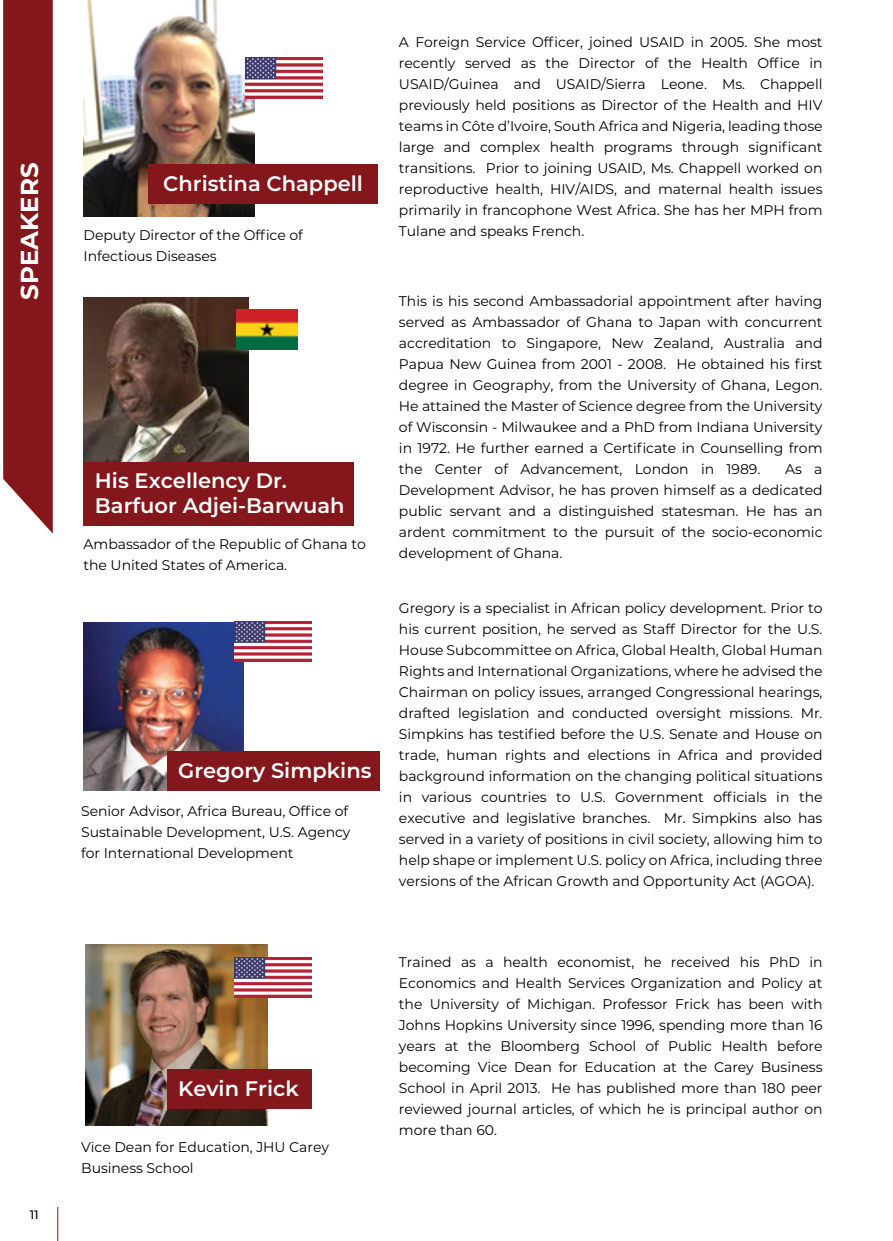
<style>
.page{position:relative;width:893px;height:1241px;background:#fff}
.page>*{position:absolute;margin:0;border:0;box-sizing:border-box;transform-origin:0 0}
.t1{font:700 24.5px "Montserrat";color:#fff}
.t2{font:600 21px/25.2px "Montserrat";color:#fff}
.t3{font:14px/21px "Montserrat";letter-spacing:-.005em;color:#000;text-align:justify}
.t4{font:500 12.25px "Montserrat";color:#000}
</style>
<div class="page">
<img style="left:86px;top:944px;width:181px;height:181px">
<img style="left:83px;top:623px;width:160px;height:166px">
<hr style="left:57px;top:1206px;width:1px;height:34px;background:#84171b">
<svg style="left:3px;top:0;width:50px;height:533px;background:#8b2428"></svg>
<img style="left:84px;top:0;width:171px;height:216px">
<img style="left:83px;top:298px;width:166px;height:165px">
<img style="left:245px;top:57px;width:77px;height:41px">
<div style="left:148px;top:164px;width:230px;height:40px;background:#84171b"></div>
<div style="left:84px;top:462px;width:270px;height:64px;background:#84171b"></div>
<div style="left:167px;top:750px;width:212px;height:40px;background:#84171b"></div>
<img style="left:234px;top:621px;width:78px;height:40px">
<div style="left:167px;top:1069px;width:145px;height:39px;background:#84171b"></div>
<img style="left:234px;top:957px;width:78px;height:40px">
<img style="left:237px;top:309px;width:61px;height:40px">
<h1 class="t1" style="left:12px;top:300px;width:138px;rotate:-90deg">SPEAKERS</h1>
<p class="t4" style="left:30px;top:1205px;width:11px">11</p>
<h2 class="t2" style="left:163px;top:170px;width:201px">Christina Chappell</h2>
<p class="t3" style="left:84px;top:224px;width:221px">Deputy Director of the Office of<br>Infectious Diseases</p>
<h2 class="t2" style="left:95px;top:467px;width:251px">His Excellency Dr.<br>Barfuor Adjei-Barwuah</h2>
<p class="t3" style="left:84px;top:533px;width:284px">Ambassador of the Republic of Ghana to the United States of America.</p>
<h2 class="t2" style="left:178px;top:756px;width:195px">Gregory Simpkins</h2>
<p class="t3" style="left:81px;top:800px;width:271px;text-align:left">Senior Advisor, Africa Bureau, Office of<br>Sustainable Development, U.S. Agency for International Development</p>
<h2 class="t2" style="left:178px;top:1075px;width:122px">Kevin Frick</h2>
<p class="t3" style="left:81px;top:1136px;width:249px">Vice Dean for Education, JHU Carey<br>Business School</p>
<p class="t3" style="left:399px;top:31px;width:425px">A Foreign Service Officer, joined USAID in 2005. She most recently served as the Director of the Health Office in USAID/Guinea and USAID/Sierra Leone. Ms. Chappell previously held positions as Director of the Health and HIV teams in Côte d’Ivoire, South Africa and Nigeria, leading those large and complex health programs through significant transitions. Prior to joining USAID, Ms. Chappell worked on reproductive health, HIV/AIDS, and maternal health issues primarily in francophone West Africa. She has her MPH from Tulane and speaks French.</p>
<p class="t3" style="left:399px;top:290px;width:425px">This is his second Ambassadorial appointment after having served as Ambassador of Ghana to Japan with concurrent accreditation to Singapore, New Zealand, Australia and Papua New Guinea from 2001 - 2008. He obtained his first degree in Geography, from the University of Ghana, Legon.<br>He attained the Master of Science degree from the University of Wisconsin - Milwaukee and a PhD from Indiana University in 1972. He further earned a Certificate in Counselling from the Center of Advancement, London in 1989.</p>
<p class="t3" style="left:399px;top:458px;width:425px;text-indent:386px">As a Development Advisor, he has proven himself as a dedicated public servant and a distinguished statesman. He has an ardent commitment to the pursuit of the socio-economic development of Ghana.</p>
<p class="t3" style="left:399px;top:597px;width:425px">Gregory is a specialist in African policy development. Prior to his current position, he served as Staff Director for the U.S.<br>House Subcommittee on Africa, Global Health, Global Human Rights and International Organizations, where he advised the Chairman on policy issues, arranged Congressional hearings, drafted legislation and conducted oversight missions. Mr.<br>Simpkins has testified before the U.S. Senate and House on trade, human rights and elections in Africa and provided background information on the changing political situations in various countries to U.S. Government officials in the executive and legislative branches. Mr. Simpkins also has served in a variety of positions in civil society, allowing him to help shape or implement U.S. policy on Africa, including three versions of the African Growth and Opportunity Act (AGOA).</p>
<p class="t3" style="left:399px;top:950px;width:425px">Trained as a health economist, he received his PhD in Economics and Health Services Organization and Policy at the University of Michigan. Professor Frick has been with Johns Hopkins University since 1996, spending more than 16 years at the Bloomberg School of Public Health before becoming Vice Dean for Education at the Carey Business School in April 2013. He has published more than 180 peer reviewed journal articles, of which he is principal author on more than 60.</p>
</div>
